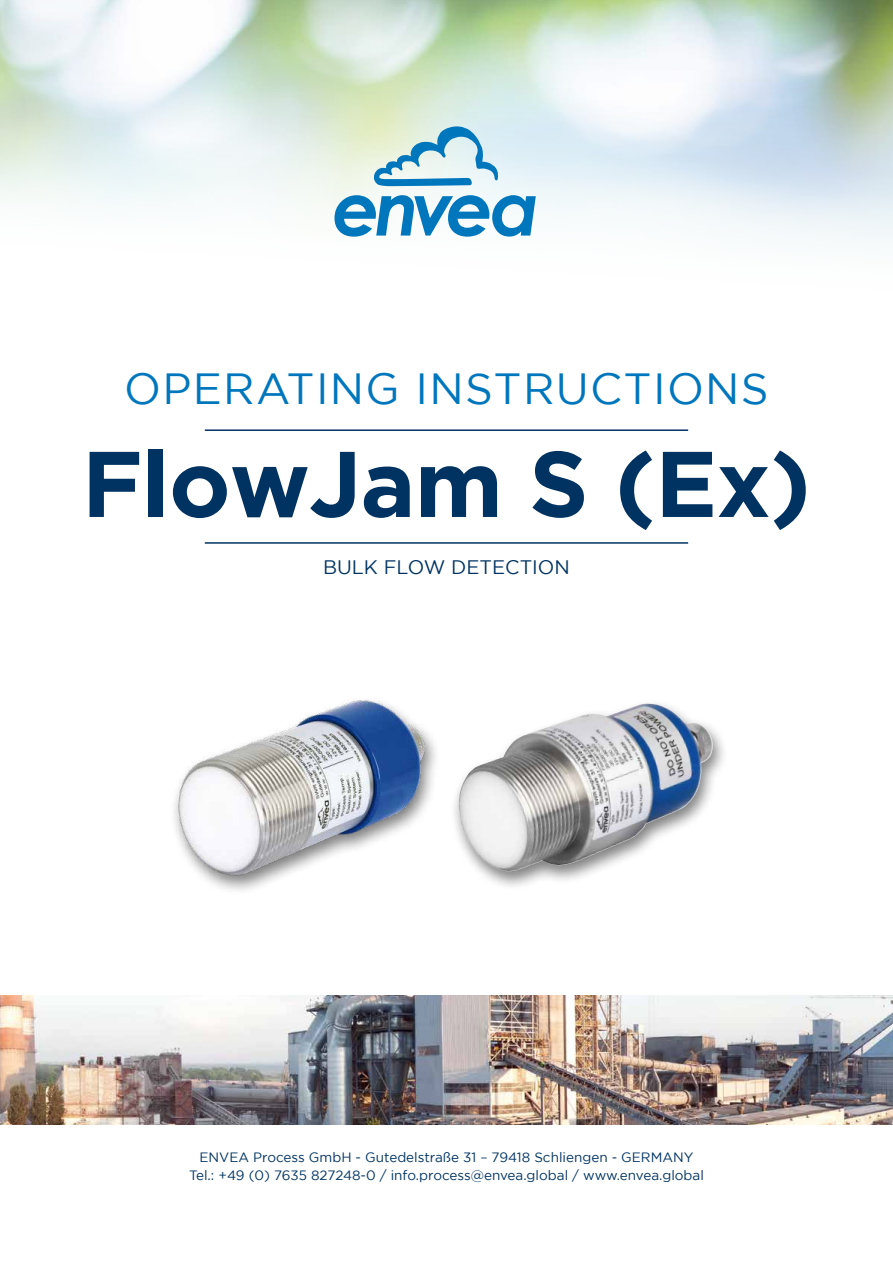
<style>
.page{position:relative;width:893px;height:1263px;background:#fff}
.page>*{position:absolute;margin:0;border:0;box-sizing:border-box;transform-origin:0 0}
.t1{font:700 93px "Gotham";letter-spacing:-.01em;color:#003362}
.t2{font:43.5px "Gotham";letter-spacing:.03em;color:#0076bd}
.t3{font:19.5px "Gotham";color:#003362}
.Bodytext_2{font:13.5px "Gotham";color:#003362}
</style>
<div class="page">
<img style="left:0;top:995px;width:893px;height:129px">
<img style="left:0;top:0;width:893px;height:241px">
<svg style="left:334px;top:195px;width:202px;height:42px"></svg>
<svg style="left:373px;top:126px;width:126px;height:60px;background:#a8d0dd"></svg>
<hr style="left:205px;top:429px;width:483px;height:2px;background:#003362">
<hr style="left:205px;top:542px;width:483px;height:2px;background:#003362">
<img style="left:174px;top:700px;width:262px;height:191px">
<div style="left:450px;top:699px;width:279px;height:192px;background:#000;opacity:.5"></div>
<img style="left:459px;top:704px;width:254px;height:167px">
<p class="t2" style="left:124px;top:365px;width:646px">OPERATING INSTRUCTIONS</p>
<p class="t1" style="left:82px;top:430px;width:731px">FlowJam S (Ex)</p>
<p class="t3" style="left:323px;top:556px;width:248px">BULK FLOW DETECTION</p>
<p class="Bodytext_2" style="left:200px;top:1150px;width:495px">ENVEA Process GmbH - Gutedelstraße 31 – 79418 Schliengen - GERMANY</p>
<p class="Bodytext_2" style="left:189px;top:1168px;width:516px">Tel.: +49 (0) 7635 827248-0 / info.process@envea.global / www.envea.global</p>
</div>
